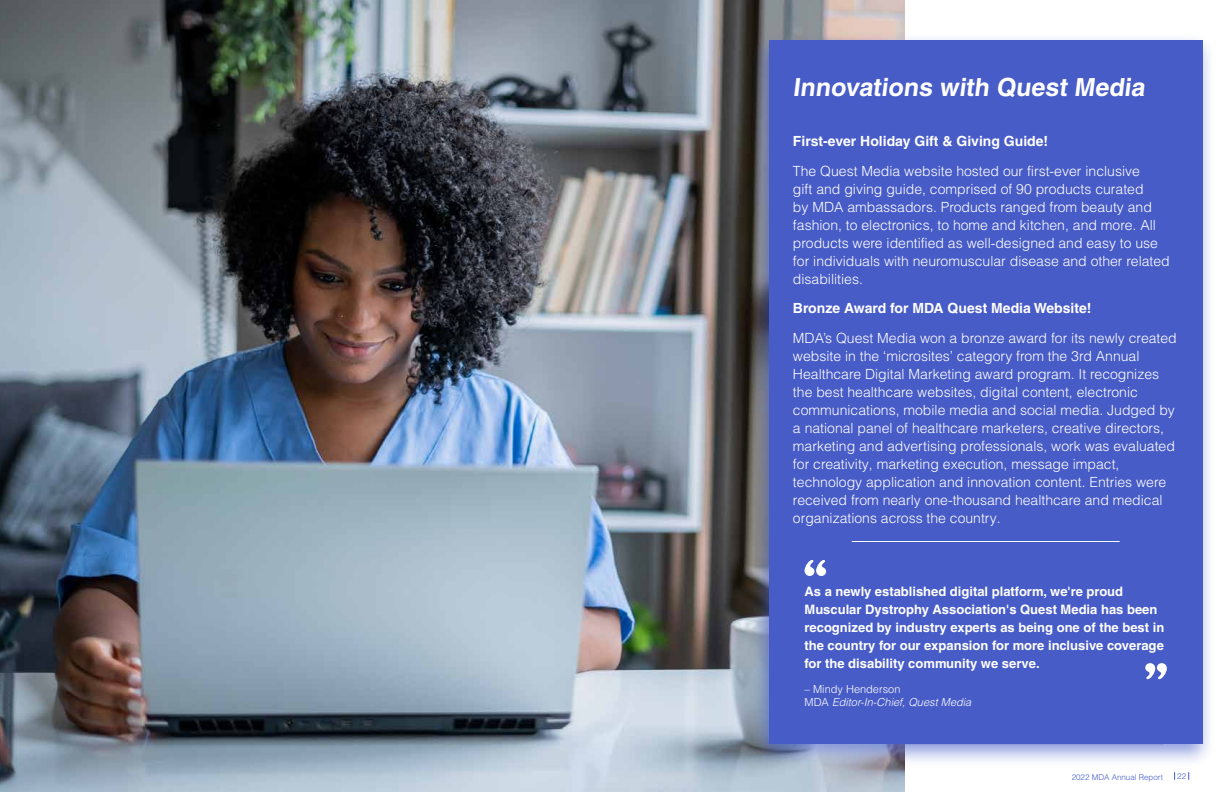
<style>
.page{position:relative;width:1224px;height:792px;background:#fff}
.page>*{position:absolute;margin:0;border:0;box-sizing:border-box;transform-origin:0 0}
.t1{font:700 25px "Helvetica LT Pro";color:#fff}
.t2{font:300 14px/18px "Helvetica LT Pro";color:#fff}
.t3{font:700 14px "Helvetica LT Pro";color:#fff}
.t4{font:700 13px/18px "Helvetica LT Pro";color:#fff}
.t5{font:italic 300 11px/13.2px "Helvetica LT Pro";color:#fff}
.t6{font:300 8px "Helvetica LT Pro";color:#425cc7}
.s1{font-style:normal}
</style>
<div class="page">
<img style="left:0;top:0;width:905px;height:792px">
<div style="left:751px;top:33px;width:463px;height:734px;background:#425cc7;opacity:.6"></div>
<div style="left:769px;top:40px;width:433px;height:703px;background:#485cc7"></div>
<svg style="left:804px;top:560px;width:23px;height:16px"></svg>
<svg style="left:758px;top:663px;width:409px;height:16px"></svg>
<hr style="left:852px;top:541px;width:268px;height:1px;background:#fff">
<h1 class="t1" style="left:793px;top:71px;width:357px">Innovations with Quest Media</h1>
<p class="t3" style="left:793px;top:132px;width:257px">First-ever Holiday Gift &amp; Giving Guide!</p>
<p class="t2" style="left:793px;top:162px;width:378px">The Quest Media website hosted our first-ever inclusive<br>gift and giving guide, comprised of 90 products curated<br>by MDA ambassadors. Products ranged from beauty and fashion, to electronics, to home and kitchen, and more. All products were identified as well-designed and easy to use for individuals with neuromuscular disease and other related disabilities.</p>
<p class="t3" style="left:793px;top:300px;width:300px">Bronze Award for MDA Quest Media Website!</p>
<p class="t2" style="left:793px;top:329px;width:385px">MDA’s Quest Media won a bronze award for its newly created website in the ‘microsites’ category from the 3rd Annual Healthcare Digital Marketing award program. It recognizes the best healthcare websites, digital content, electronic communications, mobile media and social media. Judged by a national panel of healthcare marketers, creative directors, marketing and advertising professionals, work was evaluated for creativity, marketing execution, message impact, technology application and innovation content. Entries were received from nearly one-thousand healthcare and medical organizations across the country.</p>
<p class="t4" style="left:805px;top:582px;width:361px">As a newly established digital platform, we're proud Muscular Dystrophy Association's Quest Media has been recognized by industry experts as being one of the best in the country for our expansion for more inclusive coverage for the disability community we serve.</p>
<p class="t5" style="left:805px;top:682px;width:168px"><span class="s1">– Mindy Henderson<br>MDA</span> Editor-In-Chief, Quest Media</p>
<p class="t6" style="left:1072px;top:772px;width:93px">2022 MDA Annual Report</p>
<p class="t6" style="left:1177px;top:771px;width:11px">22</p>
</div>
